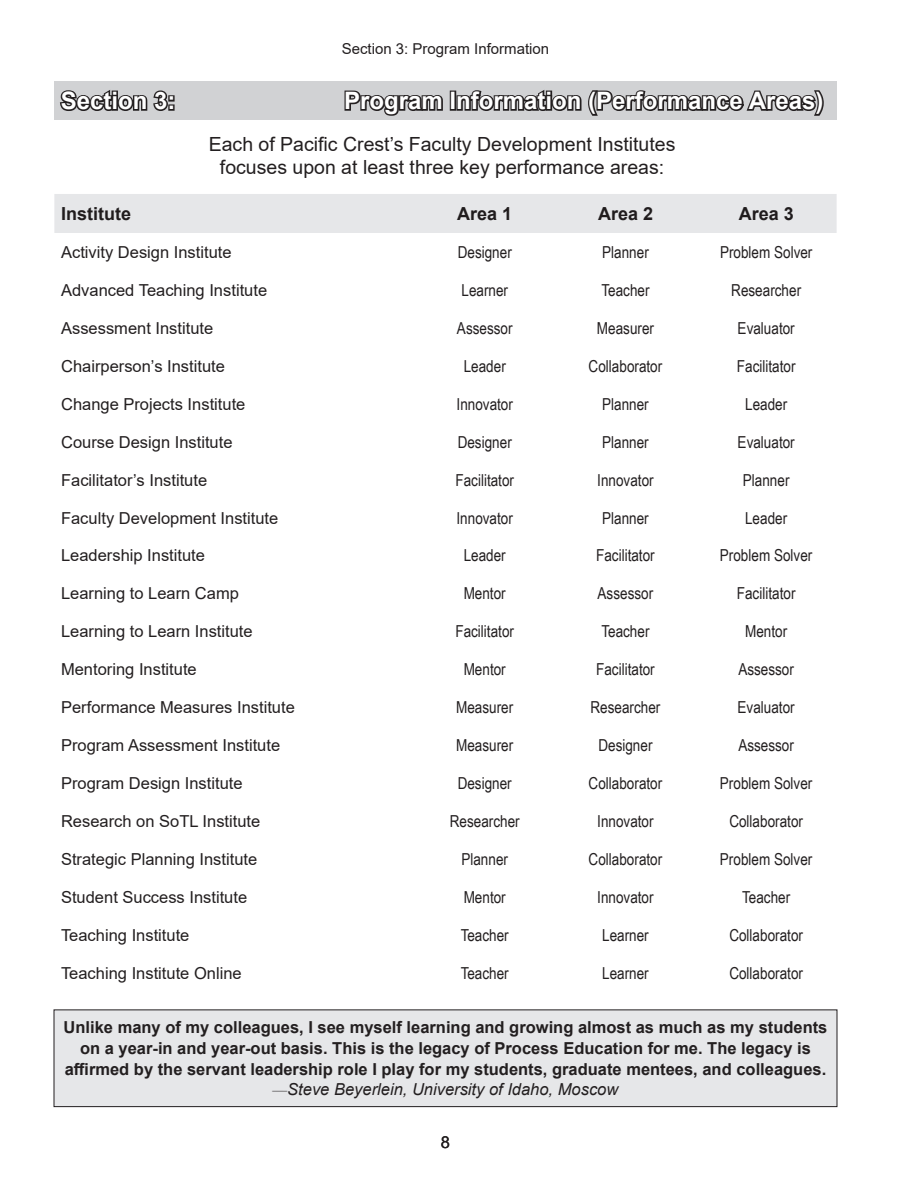
<style>
.page{position:relative;width:918px;height:1188px;background:#fff}
.page>*{position:absolute;margin:0;border:0;box-sizing:border-box;transform-origin:0 0}
.t1{font:700 24px "Arial";color:#fff}
.t2{font:19.5px/23.4px "Arial";color:#231f20;text-align:center}
.t3{font:700 18px "Arial";color:#201c1d}
.t4{font:16.5px "Arial Narrow";color:#231f20}
.t5{font:16.5px "Arial";color:#231f20}
.t6{font:700 16.5px/20.9px "Arial";color:#231f20;text-align:center}
.t7{font:15px "Arial";color:#231f20}
.s1{font-family:"Times New Roman";font-weight:400;font-style:italic}
.s2{font-weight:400;font-style:italic}
</style>
<div class="page">
<div style="left:54px;top:81px;width:783px;height:39px;background:#d1d2d4"></div>
<svg style="left:60px;top:90px;width:108px;height:21px"></svg>
<div style="left:168px;top:95px;width:7px;height:7px;border:3px solid #231f20"></div>
<div style="left:168px;top:104px;width:7px;height:7px;border:3px solid #231f20"></div>
<svg style="left:344px;top:90px;width:99px;height:26px"></svg>
<div style="left:450px;top:91px;width:6px;height:20px;border:3px solid #231f20"></div>
<svg style="left:455px;top:90px;width:369px;height:26px"></svg>
<div style="left:54px;top:194px;width:783px;height:39px;background:#e6e7e9"></div>
<div style="left:54px;top:1010px;width:783px;height:97px;background:#e6e7e9"></div>
<div style="left:54px;top:1010px;width:783px;height:97px;border:1px solid #231f20"></div>
<p class="t7" style="left:342px;top:39px;width:209px">Section 3: Program Information</p>
<h1 class="t1" style="left:61px;top:84px;width:116px">Section 3:</h1>
<h1 class="t1" style="left:344px;top:84px;width:481px">Program Information (Performance Areas)</h1>
<p class="t2" style="left:209px;top:132px;width:468px">Each of Pacific Crest’s Faculty Development Institutes focuses upon at least three key performance areas:</p>
<p class="t3" style="left:61px;top:201px;width:72px">Institute</p>
<p class="t3" style="left:457px;top:201px;width:57px">Area 1</p>
<p class="t3" style="left:598px;top:201px;width:57px">Area 2</p>
<p class="t3" style="left:739px;top:201px;width:57px">Area 3</p>
<p class="t5" style="left:61px;top:241px;width:172px">Activity Design Institute</p>
<p class="t4" style="left:458px;top:240px;width:56px">Designer</p>
<p class="t4" style="left:602px;top:240px;width:48px">Planner</p>
<p class="t4" style="left:720px;top:240px;width:94px">Problem Solver</p>
<p class="t5" style="left:61px;top:279px;width:208px">Advanced Teaching Institute</p>
<p class="t4" style="left:461px;top:278px;width:48px">Learner</p>
<p class="t4" style="left:601px;top:278px;width:50px">Teacher</p>
<p class="t4" style="left:731px;top:278px;width:71px">Researcher</p>
<p class="t5" style="left:61px;top:317px;width:154px">Assessment Institute</p>
<p class="t4" style="left:457px;top:316px;width:57px">Assessor</p>
<p class="t4" style="left:597px;top:316px;width:59px">Measurer</p>
<p class="t4" style="left:738px;top:316px;width:59px">Evaluator</p>
<p class="t5" style="left:61px;top:355px;width:165px">Chairperson’s Institute</p>
<p class="t4" style="left:464px;top:354px;width:44px">Leader</p>
<p class="t4" style="left:589px;top:354px;width:75px">Collaborator</p>
<p class="t4" style="left:737px;top:354px;width:60px">Facilitator</p>
<p class="t5" style="left:61px;top:393px;width:186px">Change Projects Institute</p>
<p class="t4" style="left:457px;top:392px;width:58px">Innovator</p>
<p class="t4" style="left:602px;top:392px;width:48px">Planner</p>
<p class="t4" style="left:745px;top:392px;width:44px">Leader</p>
<p class="t5" style="left:61px;top:430px;width:173px">Course Design Institute</p>
<p class="t4" style="left:458px;top:430px;width:56px">Designer</p>
<p class="t4" style="left:602px;top:430px;width:48px">Planner</p>
<p class="t4" style="left:738px;top:430px;width:59px">Evaluator</p>
<p class="t5" style="left:61px;top:468px;width:148px">Facilitator’s Institute</p>
<p class="t4" style="left:455px;top:468px;width:60px">Facilitator</p>
<p class="t4" style="left:597px;top:468px;width:58px">Innovator</p>
<p class="t4" style="left:743px;top:468px;width:48px">Planner</p>
<p class="t5" style="left:61px;top:506px;width:219px">Faculty Development Institute</p>
<p class="t4" style="left:457px;top:506px;width:58px">Innovator</p>
<p class="t4" style="left:602px;top:506px;width:48px">Planner</p>
<p class="t4" style="left:745px;top:506px;width:44px">Leader</p>
<p class="t5" style="left:61px;top:544px;width:145px">Leadership Institute</p>
<p class="t4" style="left:464px;top:544px;width:44px">Leader</p>
<p class="t4" style="left:596px;top:544px;width:60px">Facilitator</p>
<p class="t4" style="left:720px;top:544px;width:94px">Problem Solver</p>
<p class="t5" style="left:61px;top:582px;width:179px">Learning to Learn Camp</p>
<p class="t4" style="left:464px;top:581px;width:44px">Mentor</p>
<p class="t4" style="left:598px;top:581px;width:57px">Assessor</p>
<p class="t4" style="left:737px;top:581px;width:60px">Facilitator</p>
<p class="t5" style="left:61px;top:620px;width:193px">Learning to Learn Institute</p>
<p class="t4" style="left:455px;top:619px;width:60px">Facilitator</p>
<p class="t4" style="left:601px;top:619px;width:50px">Teacher</p>
<p class="t4" style="left:745px;top:619px;width:44px">Mentor</p>
<p class="t5" style="left:61px;top:658px;width:137px">Mentoring Institute</p>
<p class="t4" style="left:464px;top:657px;width:44px">Mentor</p>
<p class="t4" style="left:596px;top:657px;width:60px">Facilitator</p>
<p class="t4" style="left:738px;top:657px;width:57px">Assessor</p>
<p class="t5" style="left:61px;top:696px;width:235px">Performance Measures Institute</p>
<p class="t4" style="left:456px;top:695px;width:59px">Measurer</p>
<p class="t4" style="left:591px;top:695px;width:71px">Researcher</p>
<p class="t4" style="left:738px;top:695px;width:59px">Evaluator</p>
<p class="t5" style="left:61px;top:734px;width:221px">Program Assessment Institute</p>
<p class="t4" style="left:456px;top:733px;width:59px">Measurer</p>
<p class="t4" style="left:598px;top:733px;width:56px">Designer</p>
<p class="t4" style="left:738px;top:733px;width:57px">Assessor</p>
<p class="t5" style="left:61px;top:772px;width:183px">Program Design Institute</p>
<p class="t4" style="left:458px;top:771px;width:56px">Designer</p>
<p class="t4" style="left:589px;top:771px;width:75px">Collaborator</p>
<p class="t4" style="left:720px;top:771px;width:94px">Problem Solver</p>
<p class="t5" style="left:61px;top:810px;width:201px">Research on SoTL Institute</p>
<p class="t4" style="left:450px;top:809px;width:71px">Researcher</p>
<p class="t4" style="left:597px;top:809px;width:58px">Innovator</p>
<p class="t4" style="left:729px;top:809px;width:75px">Collaborator</p>
<p class="t5" style="left:61px;top:848px;width:198px">Strategic Planning Institute</p>
<p class="t4" style="left:461px;top:847px;width:48px">Planner</p>
<p class="t4" style="left:589px;top:847px;width:75px">Collaborator</p>
<p class="t4" style="left:720px;top:847px;width:94px">Problem Solver</p>
<p class="t5" style="left:61px;top:886px;width:188px">Student Success Institute</p>
<p class="t4" style="left:464px;top:885px;width:44px">Mentor</p>
<p class="t4" style="left:597px;top:885px;width:58px">Innovator</p>
<p class="t4" style="left:742px;top:885px;width:50px">Teacher</p>
<p class="t5" style="left:61px;top:924px;width:130px">Teaching Institute</p>
<p class="t4" style="left:461px;top:923px;width:50px">Teacher</p>
<p class="t4" style="left:602px;top:923px;width:48px">Learner</p>
<p class="t4" style="left:729px;top:923px;width:75px">Collaborator</p>
<p class="t5" style="left:61px;top:962px;width:182px">Teaching Institute Online</p>
<p class="t4" style="left:461px;top:961px;width:50px">Teacher</p>
<p class="t4" style="left:602px;top:961px;width:48px">Learner</p>
<p class="t4" style="left:729px;top:961px;width:75px">Collaborator</p>
<p class="t6" style="left:64px;top:1017px;width:765px">Unlike many of my colleagues, I see myself learning and growing almost as much as my students on a year-in and year-out basis. This is the legacy of Process Education for me. The legacy is affirmed by the servant leadership role I play for my students, graduate mentees, and colleagues. <span class="s1">—</span><span class="s2">Steve Beyerlein, University of Idaho, Moscow</span></p>
<p class="t5" style="left:441px;top:1130px;width:11px">8</p>
</div>
